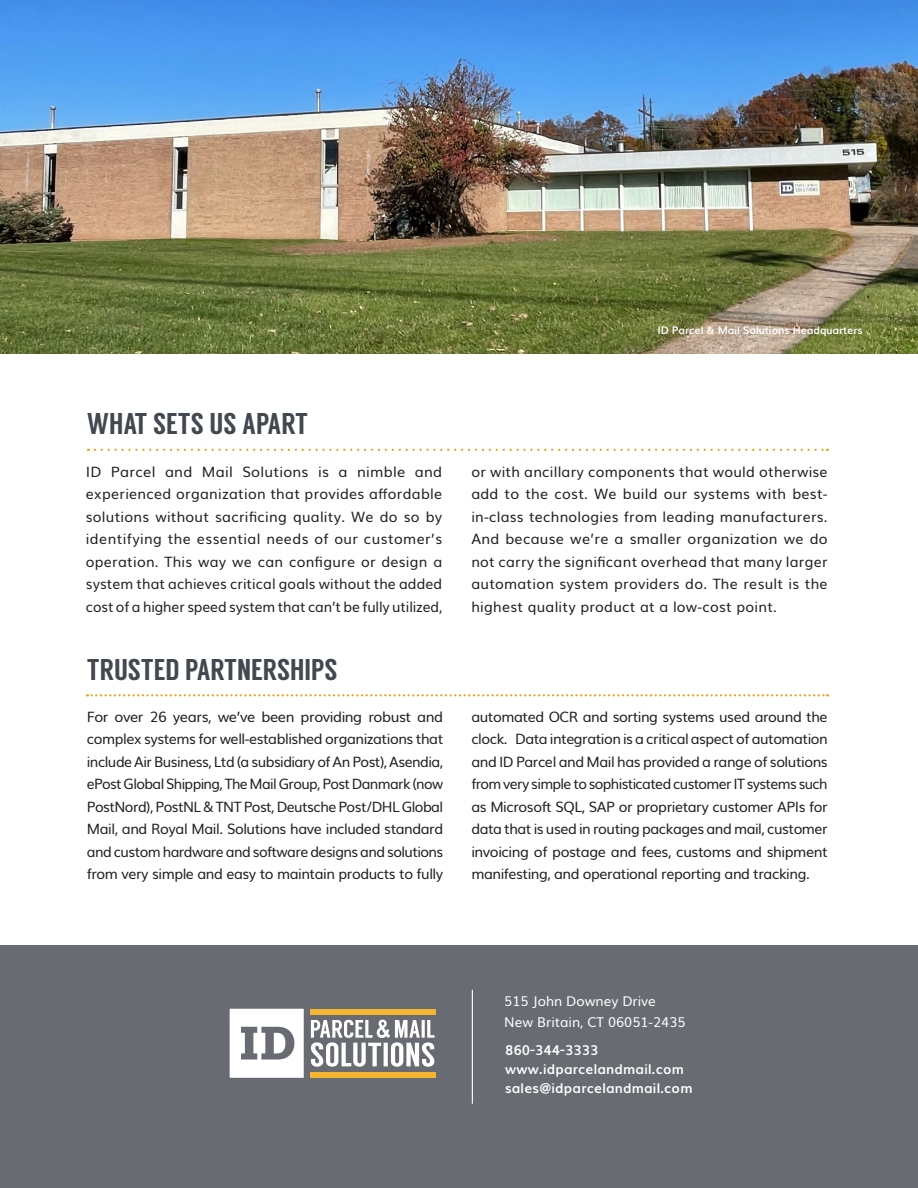
<style>
.page{position:relative;width:918px;height:1188px;background:#fff}
.page>*{position:absolute;margin:0;border:0;box-sizing:border-box;transform-origin:0 0}
.Subheadlines{font:30px "Langdon";color:#41484e}
.Body_Copy{font:14.25px/22.5px "Muli";letter-spacing:-.02em;color:#231f20;text-align:justify}
.Subheadlines-2{font:700 13.5px "Muli";letter-spacing:.02em;color:#fff}
.t1{font:13.5px "Muli";color:#fff}
.Subheadlines-3{font:700 13.5px "Muli";color:#fff}
.Subheadlines-4{font:700 10.5px "Muli";color:#fff}
</style>
<div class="page">
<div style="left:0;top:945px;width:918px;height:243px;background:#686b72"></div>
<img style="left:0;top:0;width:918px;height:353px">
<hr style="left:472px;top:990px;width:1px;height:114px;background:#fff">
<svg style="left:311px;top:1020px;width:123px;height:47px"></svg>
<svg style="left:230px;top:1009px;width:74px;height:69px"></svg>
<div style="left:310px;top:1072px;width:125px;height:6px;background:#f6b52f"></div>
<div style="left:310px;top:1009px;width:125px;height:5px;background:#f6b52f"></div>
<svg style="left:95px;top:449px;width:733px;height:2px"></svg>
<svg style="left:87px;top:694px;width:741px;height:2px"></svg>
<p class="Subheadlines-4" style="left:658px;top:322px;width:206px">ID Parcel &amp; Mail Solutions Headquarters</p>
<p class="Subheadlines" style="left:87px;top:407px;width:223px">WHAT SETS US APART</p>
<p class="Body_Copy" style="left:86px;top:459px;width:358px">ID Parcel and Mail Solutions is a nimble and experienced organization that provides affordable solutions without sacrificing quality. We do so by identifying the essential needs of our customer’s operation. This way we can configure or design a system that achieves critical goals without the added cost of a higher speed system that can’t be fully utilized,</p>
<p class="Subheadlines" style="left:87px;top:652px;width:252px">TRUSTED PARTNERSHIPS</p>
<p class="Body_Copy" style="left:471px;top:459px;width:358px">or with ancillary components that would otherwise add to the cost. We build our systems with best&shy;in-class technologies from leading manufacturers.<br>And because we’re a smaller organization we do not carry the significant overhead that many larger automation system providers do. The result is the highest quality product at a low-cost point.</p>
<p class="Body_Copy" style="left:87px;top:704px;width:358px">For over 26 years, we’ve been providing robust and complex systems for well-established organizations that include Air Business, Ltd (a subsidiary of An Post), Asendia, ePost Global Shipping, The Mail Group, Post Danmark (now PostNord), PostNL &amp; TNT Post, Deutsche Post/DHL Global Mail, and Royal Mail. Solutions have included standard and custom hardware and software designs and solutions from very simple and easy to maintain products to fully</p>
<p class="Body_Copy" style="left:471px;top:704px;width:358px">automated OCR and sorting systems used around the clock. Data integration is a critical aspect of automation and ID Parcel and Mail has provided a range of solutions from very simple to sophisticated customer IT systems such as Microsoft SQL, SAP or proprietary customer APIs for data that is used in routing packages and mail, customer invoicing of postage and fees, customs and shipment manifesting, and operational reporting and tracking.</p>
<p class="t1" style="left:504px;top:990px;width:153px">515 John Downey Drive</p>
<p class="t1" style="left:504px;top:1011px;width:183px">New Britain, CT 06051-2435</p>
<p class="Subheadlines-3" style="left:505px;top:1040px;width:95px">860-344-3333</p>
<p class="Subheadlines-2" style="left:505px;top:1058px;width:180px">www.idparcelandmail.com</p>
<p class="Subheadlines-2" style="left:505px;top:1077px;width:189px">sales@idparcelandmail.com</p>
</div>
